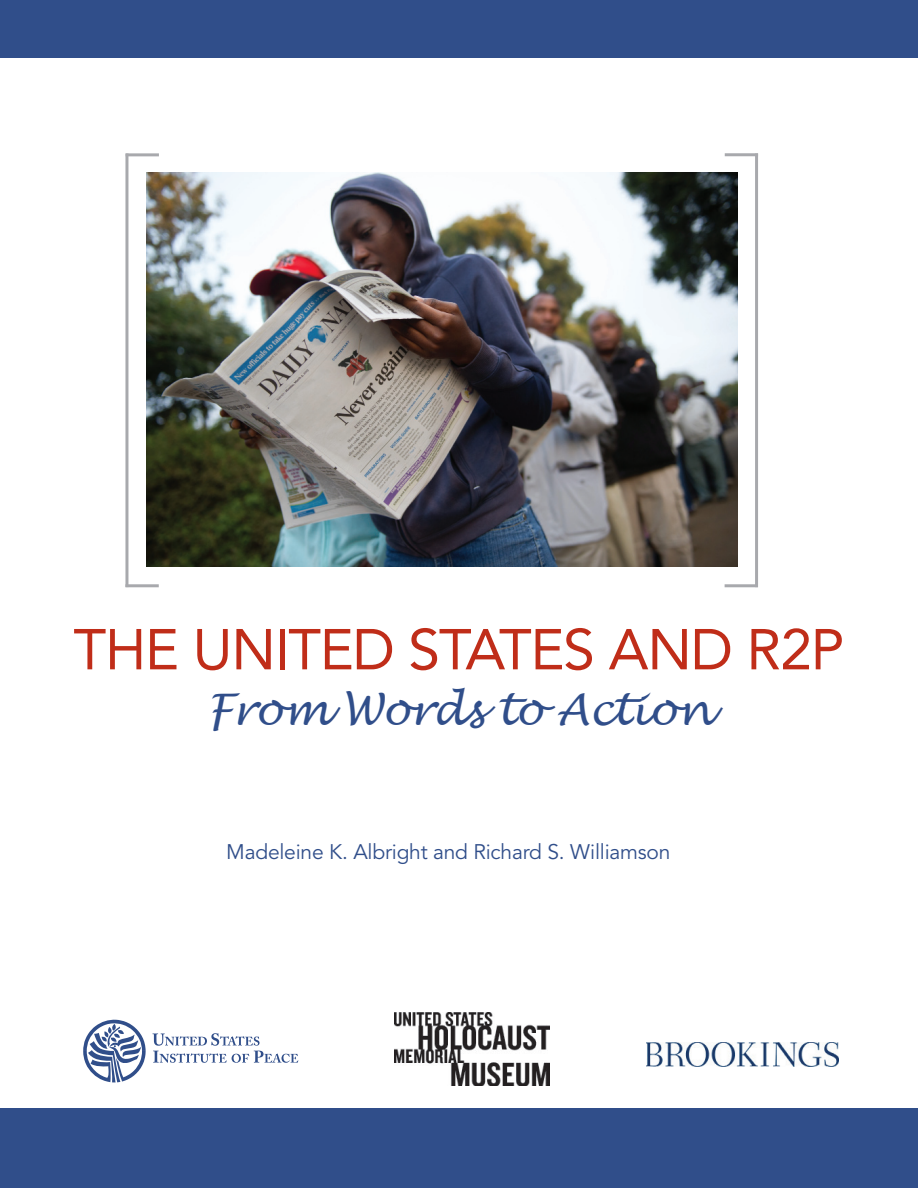
<style>
.page{position:relative;width:918px;height:1188px;background:#fff}
.page>*{position:absolute;margin:0;border:0;box-sizing:border-box;transform-origin:0 0}
.t1{font:57px "Avenir LT Std";letter-spacing:-.02em;color:#c02d19}
.t2{font:italic 43.5px "Lucida Handwriting";letter-spacing:-.025em;color:#304e8a}
.t3{font:21px "Avenir LT Std";letter-spacing:-.01em;color:#304e8a}
</style>
<div class="page">
<div style="left:0;top:0;width:918px;height:57px;background:#304e8a"></div>
<div style="left:0;top:1109px;width:918px;height:79px;background:#304e8a"></div>
<svg style="left:83px;top:1019px;width:63px;height:63px"></svg>
<svg style="left:153px;top:1033px;width:145px;height:30px"></svg>
<img style="left:146px;top:172px;width:591px;height:394px">
<img style="left:646px;top:1042px;width:192px;height:25px">
<img style="left:394px;top:1012px;width:155px;height:74px">
<hr style="left:125px;top:154px;width:3px;height:433px;background:#a8a9ad">
<hr style="left:125px;top:584px;width:34px;height:3px;background:#a8a9ad">
<hr style="left:126px;top:153px;width:33px;height:3px;background:#a8a9ad">
<hr style="left:755px;top:153px;width:3px;height:434px;background:#a8a9ad">
<hr style="left:725px;top:153px;width:33px;height:3px;background:#a8a9ad">
<hr style="left:725px;top:584px;width:33px;height:3px;background:#a8a9ad">
<h1 class="t1" style="left:73px;top:625px;width:773px">THE UNITED STATES AND R2P</h1>
<h2 class="t2" style="left:206px;top:680px;width:507px">From Words to Action</h2>
<p class="t3" style="left:226px;top:843px;width:446px">Madeleine K. Albright and Richard S. Williamson</p>
</div>
